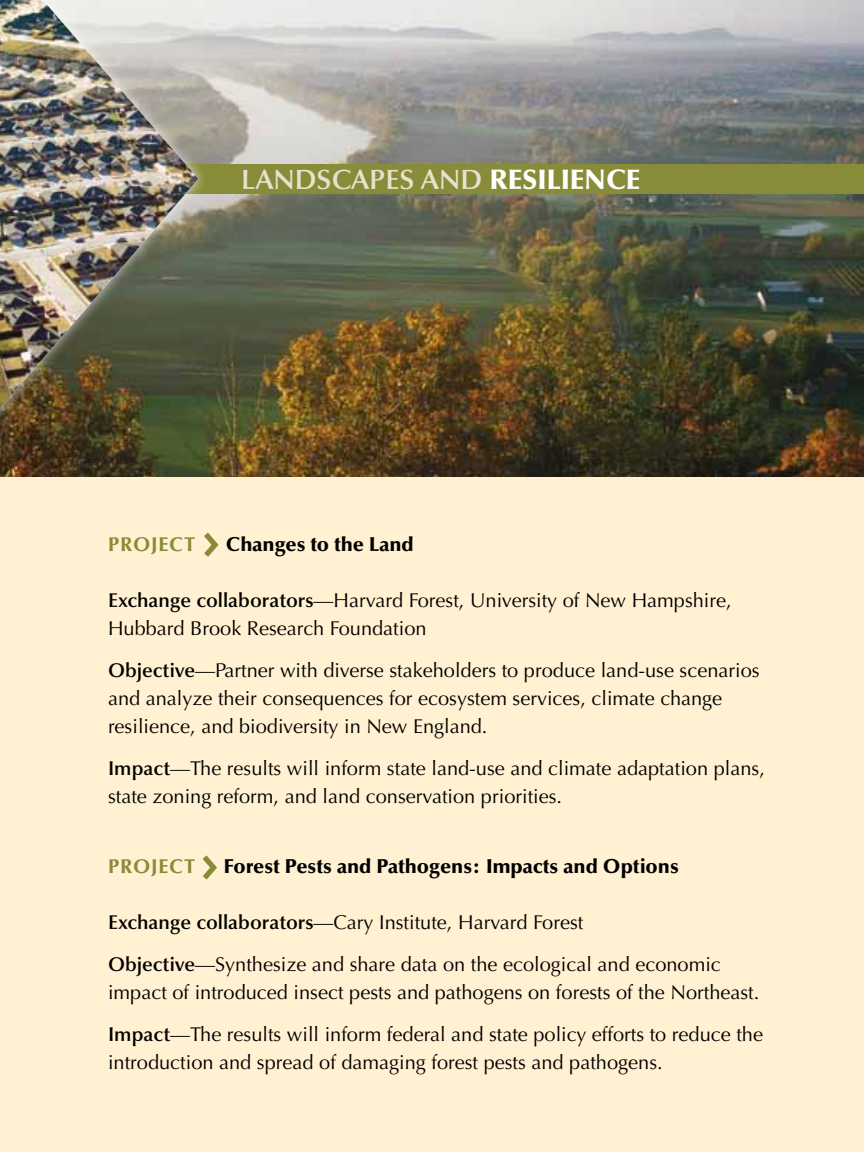
<style>
.page{position:relative;width:864px;height:1152px;background:#fff}
.page>*{position:absolute;margin:0;border:0;box-sizing:border-box;transform-origin:0 0}
.t1{font:900 28px "Optima LT Std";color:#fff}
.t2{font:600 28px "Optima LT Std";color:#e6e2cf}
.t3{font:20px/28px "Optima LT Std";color:#000}
.t4{font:900 20px "Optima LT Std";color:#000}
.t5{font:700 20px "Optima LT Std";letter-spacing:.05em;color:#888b37}
.s1{font-weight:600;color:#e6e2cf}
.s2{font-weight:600}
</style>
<div class="page">
<div style="left:0;top:477px;width:864px;height:675px;background:#fff1d1"></div>
<img style="left:0;top:0;width:864px;height:477px">
<div style="left:0;top:164px;width:864px;height:30px;background:#888b37"></div>
<div style="left:0;top:0;width:210px;height:461px;background:#fff;opacity:.75"></div>
<img style="left:0;top:0;width:198px;height:408px">
<svg style="left:204px;top:532px;width:15px;height:25px"></svg>
<svg style="left:202px;top:855px;width:15px;height:25px"></svg>
<h1 class="t2" style="left:241px;top:163px;width:143px">Lan dscapes</h1>
<h1 class="t1" style="left:421px;top:163px;width:168px"><span class="s1">an d</span> Resilience</h1>
<p class="t5" style="left:108px;top:533px;width:89px">PROJECT</p>
<p class="t4" style="left:226px;top:533px;width:189px">Changes to the Land</p>
<p class="t3" style="left:108px;top:587px;width:625px"><span class="s2">Exchange collaborators</span>—Harvard Forest, University of New Hampshire,<br>Hubbard Brook Research Foundation</p>
<p class="t3" style="left:108px;top:657px;width:653px"><span class="s2">Objective</span>—Partner with diverse stakeholders to produce land-use scenarios and analyze their consequences for ecosystem services, climate change resilience, and biodiversity in New England.</p>
<p class="t3" style="left:108px;top:755px;width:658px"><span class="s2">Impact</span>—The results will inform state land-use and climate adaptation plans, state zoning reform, and land conservation priorities.</p>
<p class="t5" style="left:108px;top:855px;width:89px">PROJECT</p>
<p class="t4" style="left:224px;top:855px;width:456px">Forest Pests and Pathogens: Impacts and Options</p>
<p class="t3" style="left:108px;top:902px;width:614px;line-height:42px"><span class="s2">Exchange collaborators</span>—Cary Institute, Harvard Forest<br><span class="s2">Objective</span>—Synthesize and share data on the ecological and economic</p>
<p class="t3" style="left:108px;top:972px;width:657px;line-height:42px">impact of introduced insect pests and pathogens on forests of the Northeast.<br><span class="s2">Impact</span>—The results will inform federal and state policy efforts to reduce the</p>
<p class="t3" style="left:108px;top:1049px;width:556px">introduction and spread of damaging forest pests and pathogens.</p>
</div>
